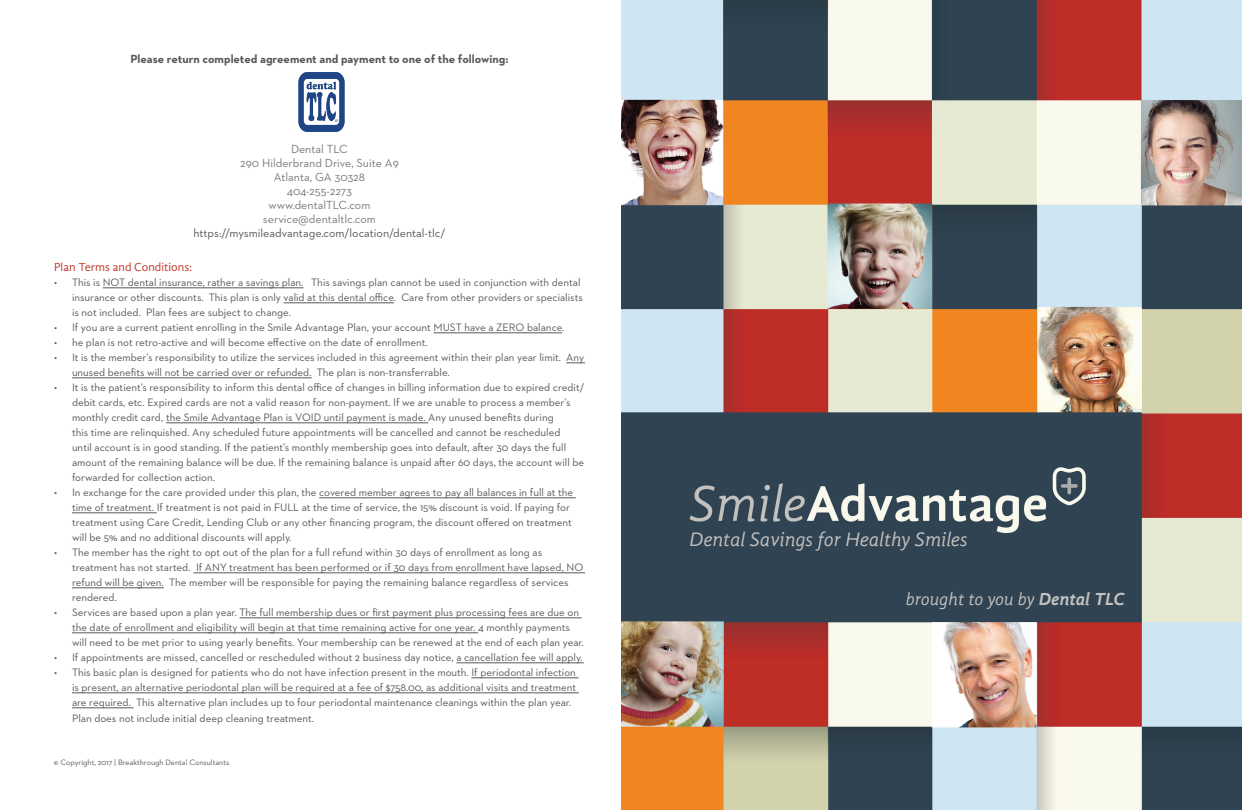
<style>
.page{position:relative;width:1242px;height:810px;background:#fff}
.page>*{position:absolute;margin:0;border:0;box-sizing:border-box;transform-origin:0 0}
.t1{font:italic 20.1px "Gandhi Sans";color:#c2c1bf}
.t2{font:italic 18px "Gandhi Sans";letter-spacing:-.01em;color:#c2c1bf}
.t3{font:12px "Neutraface 2 Text";color:#787a7d}
.t4{font:700 12px "Neutraface 2 Text";color:#57585a}
.t5{font:12px "Neutraface 2 Text";color:#57585a}
.t6{font:12px "Gandhi Sans";color:#bf3826}
.t7{font:11px/15px "Neutraface 2 Text";color:#57585a}
.t8{font:8px "Neutraface 2 Text";color:#57585a}
.s1{font-weight:700}
</style>
<div class="page">
<hr style="left:103px;top:288px;width:201px;height:1px;background:#57585a">
<hr style="left:284px;top:303px;width:110px;height:1px;background:#57585a">
<hr style="left:434px;top:333px;width:128px;height:1px;background:#57585a">
<svg style="left:566px;top:363px;width:19px;height:1px"></svg>
<hr style="left:72px;top:378px;width:240px;height:1px;background:#57585a">
<hr style="left:166px;top:423px;width:262px;height:1px;background:#57585a">
<hr style="left:319px;top:498px;width:257px;height:1px;background:#57585a">
<hr style="left:72px;top:513px;width:85px;height:1px;background:#57585a">
<hr style="left:193px;top:573px;width:392px;height:1px;background:#57585a">
<hr style="left:72px;top:588px;width:92px;height:1px;background:#57585a">
<hr style="left:240px;top:618px;width:342px;height:1px;background:#57585a">
<hr style="left:72px;top:633px;width:406px;height:1px;background:#57585a">
<hr style="left:456px;top:663px;width:128px;height:1px;background:#57585a">
<hr style="left:471px;top:678px;width:108px;height:1px;background:#57585a">
<hr style="left:72px;top:693px;width:507px;height:1px;background:#57585a">
<hr style="left:72px;top:708px;width:62px;height:1px;background:#57585a">
<img style="left:298px;top:72px;width:47px;height:59px">
<img style="left:621px;top:0;width:621px;height:810px">
<p class="t4" style="left:130px;top:52px;width:380px">Please return completed agreement and payment to one of the following:</p>
<p class="t3" style="left:291px;top:142px;width:58px">Dental TLC</p>
<p class="t3" style="left:240px;top:156px;width:160px">290 Hilderbrand Drive, Suite A9</p>
<p class="t3" style="left:274px;top:170px;width:93px">Atlanta, GA 30328</p>
<p class="t3" style="left:287px;top:184px;width:67px">404-255-2273</p>
<p class="t3" style="left:269px;top:198px;width:103px">www.dentalTLC.com</p>
<p class="t3" style="left:263px;top:212px;width:115px">service@dentaltlc.com</p>
<p class="t5" style="left:193px;top:226px;width:254px">https://mysmileadvantage.com/location/dental-tlc/</p>
<p class="t6" style="left:54px;top:261px;width:140px">Plan Terms and Conditions:</p>
<p class="t7" style="left:72px;top:275px;width:512px;text-indent:-18px">• This is NOT dental insurance, rather a savings plan. This savings plan cannot be used in conjunction with dental insurance or other discounts. This plan is only valid at this dental office. Care from other providers or specialists is not included. Plan fees are subject to change.</p>
<p class="t7" style="left:54px;top:320px;width:512px">• If you are a current patient enrolling in the Smile Advantage Plan, your account MUST have a ZERO balance.</p>
<p class="t7" style="left:54px;top:335px;width:375px">• he plan is not retro-active and will become effective on the date of enrollment.</p>
<p class="t7" style="left:72px;top:350px;width:514px;text-indent:-18px">• It is the member’s responsibility to utilize the services included in this agreement within their plan year limit. Any unused benefits will not be carried over or refunded. The plan is non-transferrable.</p>
<p class="t7" style="left:72px;top:380px;width:514px;text-indent:-18px">• It is the patient’s responsibility to inform this dental office of changes in billing information due to expired credit/ debit cards, etc. Expired cards are not a valid reason for non-payment. If we are unable to process a member’s monthly credit card, the Smile Advantage Plan is VOID until payment is made. Any unused benefits during<br>this time are relinquished. Any scheduled future appointments will be cancelled and cannot be rescheduled<br>until account is in good standing. If the patient’s monthly membership goes into default, after 30 days the full amount of the remaining balance will be due. If the remaining balance is unpaid after 60 days, the account will be forwarded for collection action.</p>
<p class="t7" style="left:72px;top:485px;width:503px;text-indent:-18px">• In exchange for the care provided under this plan, the covered member agrees to pay all balances in full at the time of treatment. If treatment is not paid in FULL at the time of service, the 15% discount is void. If paying for treatment using Care Credit, Lending Club or any other financing program, the discount offered on treatment will be 5% and no additional discounts will apply.</p>
<p class="t7" style="left:72px;top:545px;width:513px;text-indent:-18px">• The member has the right to opt out of the plan for a full refund within 30 days of enrollment as long as treatment has not started. If ANY treatment has been performed or if 30 days from enrollment have lapsed, NO refund will be given. The member will be responsible for paying the remaining balance regardless of services rendered.</p>
<p class="t7" style="left:72px;top:605px;width:513px;text-indent:-18px">• Services are based upon a plan year. The full membership dues or first payment plus processing fees are due on the date of enrollment and eligibility will begin at that time remaining active for one year. 4 monthly payments will need to be met prior to using yearly benefits. Your membership can be renewed at the end of each plan year.</p>
<p class="t7" style="left:54px;top:650px;width:530px">• If appointments are missed, cancelled or rescheduled without 2 business day notice, a cancellation fee will apply.</p>
<p class="t7" style="left:72px;top:665px;width:506px;text-align:justify;text-indent:-18px">• This basic plan is designed for patients who do not have infection present in the mouth. If periodontal infection is present, an alternative periodontal plan will be required at a fee of $758.00, as additional visits and treatment are required. This alternative plan includes up to four periodontal maintenance cleanings within the plan year.</p>
<p class="t7" style="left:72px;top:711px;width:244px">Plan does not include initial deep cleaning treatment.</p>
<p class="t8" style="left:54px;top:758px;width:177px">© Copyright, 2017 | Breakthrough Dental Consultants</p>
<p class="t1" style="left:689px;top:527px;width:280px">Dental Savings for Healthy Smiles</p>
<p class="t2" style="left:906px;top:588px;width:220px">brought to you by <span class="s1">Dental TLC</span></p>
</div>
